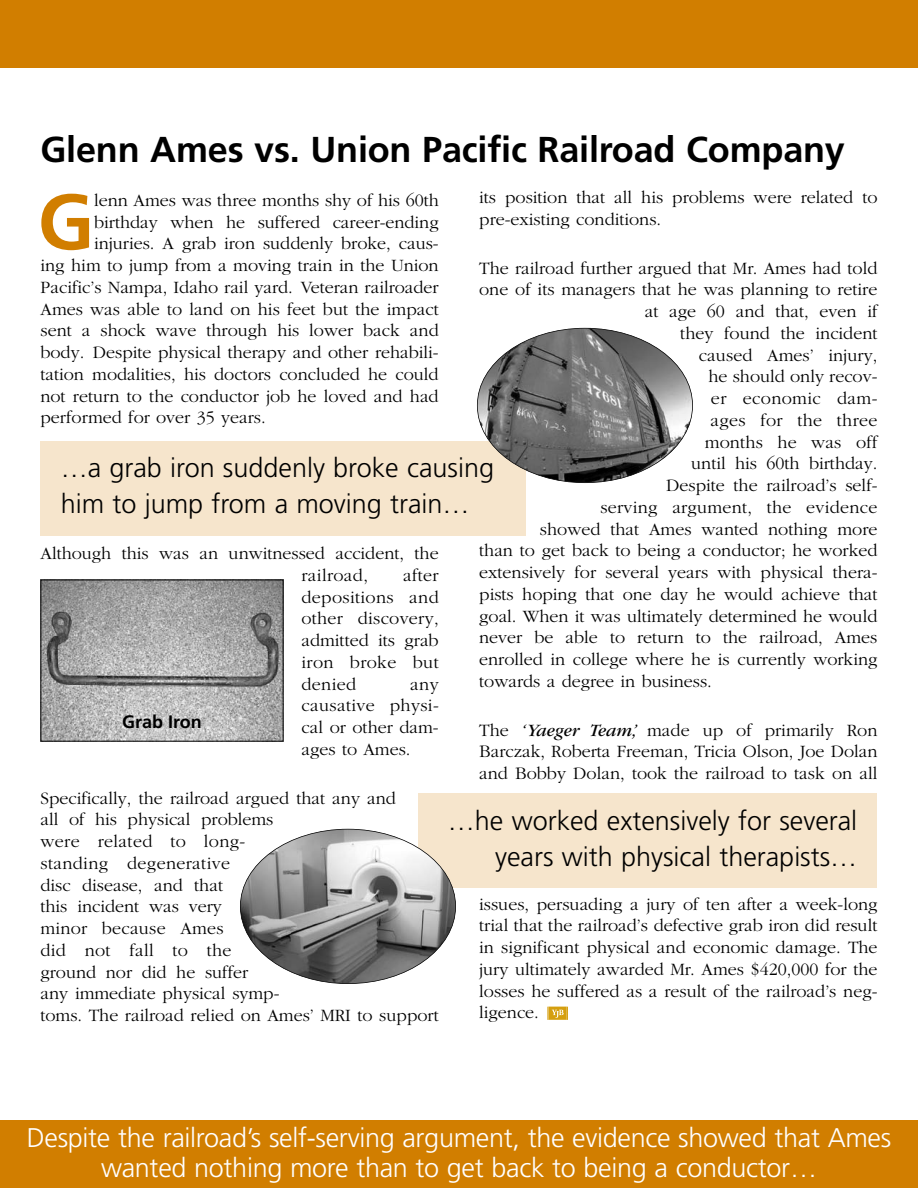
<style>
.page{position:relative;width:918px;height:1188px;background:#fff}
.page>*{position:absolute;margin:0;border:0;box-sizing:border-box;transform-origin:0 0}
.t1{font:700 78.3px "Frutiger";color:#d17e00}
.t2{font:700 36px "Frutiger";letter-spacing:-.005em;color:#000}
.t3{font:300 27px/36px "Frutiger";color:#000}
.t4{font:300 27px/30px "Frutiger";letter-spacing:-.01em;color:#fff;text-align:center}
.t5{font:300 18px/21.8px "Garamond";color:#000;text-align:justify}
.t6{font:300 18px "Garamond";letter-spacing:.02em;color:#000}
.t7{font:700 18px "Frutiger";letter-spacing:-.005em;color:#000}
.s1{font-weight:400;font-style:italic}
</style>
<div class="page">
<div style="left:0;top:1120px;width:918px;height:68px;background:#d17e00"></div>
<div style="left:0;top:0;width:918px;height:68px;background:#d17e00"></div>
<svg style="left:548px;top:1007px;width:20px;height:13px"></svg>
<div style="left:40px;top:441px;width:486px;height:94px;background:#f6e5cc"></div>
<img style="left:477px;top:328px;width:216px;height:155px;border-radius:50%">
<div style="left:418px;top:793px;width:460px;height:95px;background:#f6e5cc"></div>
<img style="left:240px;top:829px;width:216px;height:155px;border-radius:50%">
<img style="left:42px;top:582px;width:240px;height:158px">
<div style="left:40px;top:580px;width:244px;height:162px;border:1px solid #000"></div>
<h2 class="t2" style="left:40px;top:135px;width:806px">Glenn Ames vs. Union Pacific Railroad Company</h2>
<p class="t5" style="left:479px;top:188px;width:400px">its position that all his problems were related to pre-existing conditions.</p>
<p class="t5" style="left:479px;top:259px;width:400px">The railroad further argued that Mr. Ames had told</p>
<p class="t5" style="left:479px;top:280px;width:400px">one of its managers that he was planning to retire</p>
<p class="t5" style="left:645px;top:302px;width:234px">at age 60 and that, even if</p>
<p class="t5" style="left:680px;top:324px;width:199px">they found the incident</p>
<p class="t5" style="left:699px;top:346px;width:180px">caused Ames’ injury,</p>
<p class="t5" style="left:709px;top:367px;width:170px">he should only recov-</p>
<p class="t6" style="left:711px;top:391px;width:168px">er economic dam-</p>
<p class="t6" style="left:710px;top:413px;width:169px">ages for the three</p>
<p class="t5" style="left:705px;top:433px;width:174px">months he was off</p>
<p class="t5" style="left:691px;top:454px;width:188px">until his 60th birthday.</p>
<p class="t5" style="left:666px;top:476px;width:213px">Despite the railroad’s self-</p>
<p class="t5" style="left:600px;top:498px;width:279px">serving argument, the evidence</p>
<p class="t5" style="left:540px;top:520px;width:339px">showed that Ames wanted nothing more</p>
<p class="t5" style="left:479px;top:541px;width:400px">than to get back to being a conductor; he worked</p>
<p class="t5" style="left:479px;top:563px;width:400px">extensively for several years with physical thera-</p>
<p class="t5" style="left:479px;top:585px;width:400px">pists hoping that one day he would achieve that</p>
<p class="t5" style="left:479px;top:607px;width:400px">goal. When it was ultimately determined he would</p>
<p class="t5" style="left:479px;top:628px;width:400px">never be able to return to the railroad, Ames</p>
<p class="t5" style="left:479px;top:650px;width:400px">enrolled in college where he is currently working</p>
<p class="t5" style="left:479px;top:672px;width:234px">towards a degree in business.</p>
<p class="t5" style="left:479px;top:721px;width:400px">The <span class="s1">‘Yaeger Team,’</span> made up of primarily Ron Barczak, Roberta Freeman, Tricia Olson, Joe Dolan and Bobby Dolan, took the railroad to task on all</p>
<h1 class="t1" style="left:38px;top:191px;width:58px">G</h1>
<p class="t5" style="left:94px;top:191px;width:346px">lenn Ames was three months shy of his 60th</p>
<p class="t5" style="left:94px;top:212px;width:346px">birthday when he suffered career-ending</p>
<p class="t5" style="left:94px;top:234px;width:346px">injuries. A grab iron suddenly broke, caus-</p>
<p class="t5" style="left:40px;top:256px;width:400px">ing him to jump from a moving train in the Union</p>
<p class="t5" style="left:40px;top:278px;width:400px">Pacific’s Nampa, Idaho rail yard. Veteran railroader</p>
<p class="t5" style="left:40px;top:299px;width:400px">Ames was able to land on his feet but the impact</p>
<p class="t5" style="left:40px;top:321px;width:400px">sent a shock wave through his lower back and</p>
<p class="t5" style="left:40px;top:343px;width:400px">body. Despite physical therapy and other rehabili-</p>
<p class="t5" style="left:40px;top:365px;width:400px">tation modalities, his doctors concluded he could</p>
<p class="t5" style="left:40px;top:386px;width:400px">not return to the conductor job he loved and had</p>
<p class="t5" style="left:40px;top:408px;width:227px">performed for over 35 years.</p>
<h3 class="t3" style="left:61px;top:452px;width:435px">…a grab iron suddenly broke causing him to jump from a moving train…</h3>
<p class="t5" style="left:301px;top:544px;width:139px;text-indent:-261px">Although this was an unwitnessed accident, the railroad,</p>
<p class="t5" style="left:301px;top:566px;width:139px;text-indent:102px">after depositions and other discovery, admitted its grab iron broke but denied</p>
<p class="t5" style="left:301px;top:674px;width:139px;text-indent:109px">any causative physi&shy;cal or other dam&shy;ages to Ames.</p>
<p class="t5" style="left:40px;top:788px;width:400px;text-align:left">Specifically, the railroad argued that any and<br>all of his physical problems<br>were related to long-<br>standing degenerative<br>disc disease, and that<br>this incident was very<br>minor because Ames<br>did not fall to the<br>ground nor did he suffer<br>any immediate physical symp-<br>toms. The railroad relied on Ames’ MRI to support</p>
<p class="t7" style="left:122px;top:715px;width:81px">Grab Iron</p>
<h3 class="t3" style="left:448px;top:804px;width:411px;text-align:right">…he worked extensively for several years with physical therapists…</h3>
<p class="t5" style="left:479px;top:895px;width:400px">issues, persuading a jury of ten after a week-long trial that the railroad’s defective grab iron did result in significant physical and economic damage. The jury ultimately awarded Mr. Ames $420,000 for the losses he suffered as a result of the railroad’s neg&shy;ligence.</p>
<h3 class="t4" style="left:27px;top:1124px;width:866px">Despite the railroad’s self-serving argument, the evidence showed that Ames wanted nothing more than to get back to being a conductor…</h3>
</div>
